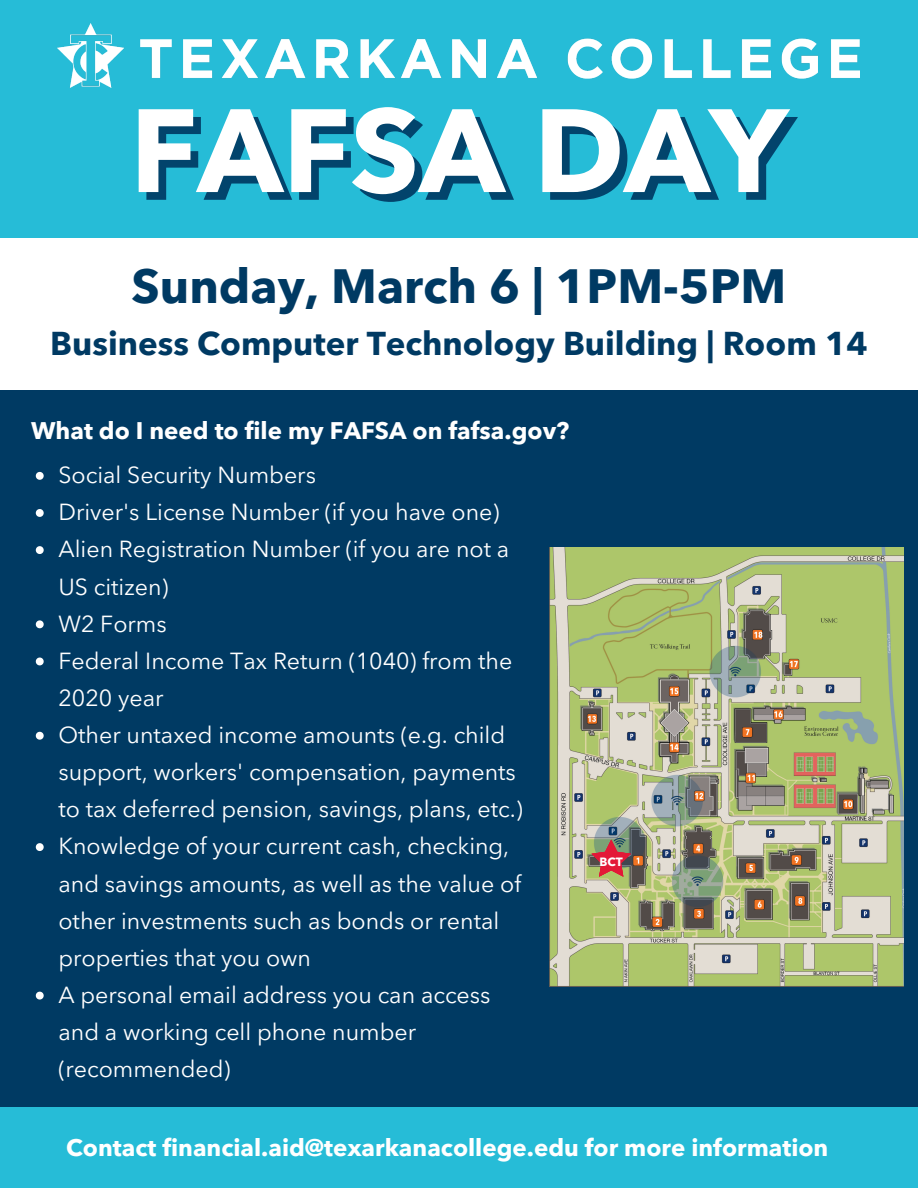
<style>
.page{position:relative;width:918px;height:1188px;background:#fff}
.page>*{position:absolute;margin:0;border:0;box-sizing:border-box;transform-origin:0 0}
.t1{font:700 117px "Avenir Next LT Pro";color:#fff}
.t2{font:700 48px "Avenir Next LT Pro";color:#003a63}
.t3{font:700 33px "Avenir Next LT Pro";color:#003a63}
.t4{font:700 24px "Avenir Next LT Pro";color:#fff}
.t5{font:23.25px/37.2px "Avenir Next LT Pro";color:#fff}
.t6{font:700 12px "Avenir Next LT Pro";color:#fff}
</style>
<div class="page">
<div style="left:0;top:0;width:918px;height:237px;background:#26bcd7"></div>
<div style="left:0;top:390px;width:918px;height:718px;background:#003a63"></div>
<img style="left:58px;top:23px;width:802px;height:65px">
<div style="left:0;top:1107px;width:918px;height:81px;background:#26bcd7"></div>
<img style="left:549px;top:548px;width:355px;height:439px">
<svg style="left:592px;top:840px;width:39px;height:37px"></svg>
<svg style="left:36px;top:472px;width:8px;height:8px"></svg>
<svg style="left:36px;top:509px;width:8px;height:8px"></svg>
<svg style="left:36px;top:546px;width:8px;height:8px"></svg>
<svg style="left:36px;top:620px;width:8px;height:8px"></svg>
<svg style="left:36px;top:658px;width:8px;height:7px"></svg>
<svg style="left:36px;top:732px;width:8px;height:8px"></svg>
<svg style="left:36px;top:843px;width:8px;height:8px"></svg>
<svg style="left:36px;top:992px;width:8px;height:8px"></svg>
<p class="t1" style="left:130px;top:80px;width:659px">FAFSA DAY</p>
<p class="t2" style="left:132px;top:257px;width:656px">Sunday, March 6 | 1PM-5PM</p>
<p class="t3" style="left:50px;top:323px;width:819px">Business Computer Technology Building | Room 14</p>
<p class="t4" style="left:31px;top:416px;width:540px">What do I need to file my FAFSA on fafsa.gov?</p>
<p class="t5" style="left:58px;top:456px;width:259px">Social Security Numbers</p>
<p class="t5" style="left:58px;top:493px;width:443px">Driver's License Number (if you have one)</p>
<p class="t5" style="left:58px;top:531px;width:452px">Alien Registration Number (if you are not a<br>US citizen)</p>
<p class="t5" style="left:58px;top:605px;width:110px">W2 Forms</p>
<p class="t5" style="left:58px;top:642px;width:455px">Federal Income Tax Return (1040) from the<br>2020 year</p>
<p class="t5" style="left:58px;top:716px;width:466px">Other untaxed income amounts (e.g. child support, workers' compensation, payments to tax deferred pension, savings, plans, etc.)</p>
<p class="t5" style="left:58px;top:828px;width:464px">Knowledge of your current cash, checking, and savings amounts, as well as the value of other investments such as bonds or rental properties that you own</p>
<p class="t5" style="left:58px;top:976px;width:434px">A personal email address you can access and a working cell phone number (recommended)</p>
<p class="t6" style="left:600px;top:854px;width:25px">BCT</p>
<p class="t4" style="left:66px;top:1133px;width:764px">Contact financial.aid@texarkanacollege.edu for more information</p>
</div>
